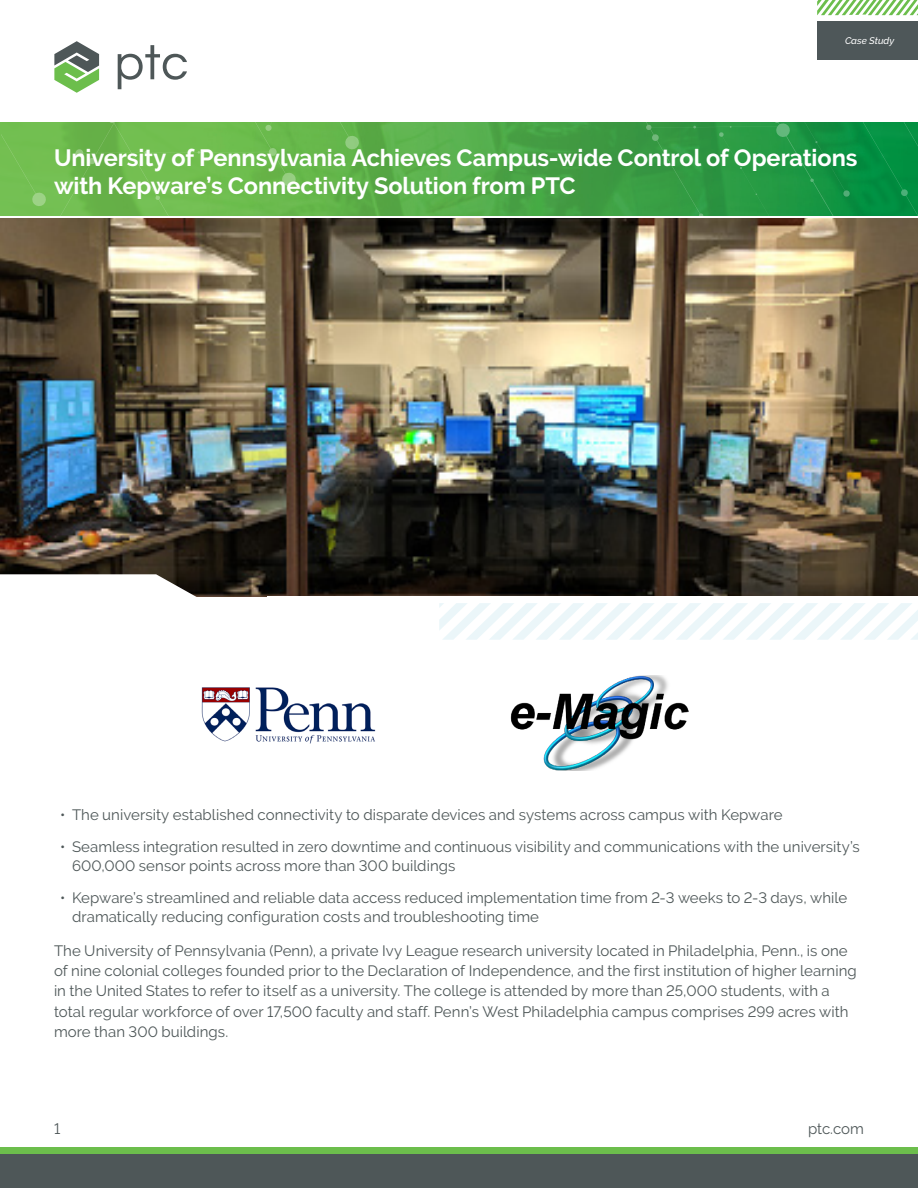
<style>
.page{position:relative;width:918px;height:1188px;background:#fff}
.page>*{position:absolute;margin:0;border:0;box-sizing:border-box;transform-origin:0 0}
._1__Headline{font:700 23.55px/28.2px "PTC Raleway";letter-spacing:-.005em;color:#fff}
._4__Text_Body{font:15px/20.2px "PTC Raleway";letter-spacing:.005em;color:#4e5758}
.t1{font:italic 500 9.6px "PTC Raleway";color:#fff}
</style>
<div class="page">
<div style="left:0;top:1154px;width:918px;height:34px;background:#4e5758"></div>
<div style="left:0;top:1147px;width:918px;height:7px;background:#6cbe4c"></div>
<div style="left:817px;top:21px;width:101px;height:39px;background:#4e5759"></div>
<img style="left:0;top:122px;width:483px;height:93px">
<svg style="left:483px;top:122px;width:435px;height:97px;background:#319b47"></svg>
<svg style="left:817px;top:0;width:101px;height:15px"></svg>
<svg style="left:1px;top:41px;width:359px;height:178px"></svg>
<img style="left:0;top:219px;width:918px;height:377px">
<svg style="left:0;top:574px;width:288px;height:23px"></svg>
<svg style="left:439px;top:603px;width:479px;height:37px"></svg>
<img style="left:510px;top:676px;width:179px;height:94px">
<img style="left:201px;top:687px;width:175px;height:57px">
<p class="t1" style="left:845px;top:35px;width:51px">Case Study</p>
<p class="_1__Headline" style="left:54px;top:143px;width:805px">University of Pennsylvania Achieves Campus-wide Control of Operations with Kepware’s Connectivity Solution from PTC</p>
<p class="_4__Text_Body" style="left:60px;top:805px;width:724px">• The university established connectivity to disparate devices and systems across campus with Kepware</p>
<p class="_4__Text_Body" style="left:72px;top:838px;width:789px;line-height:18.8px;text-indent:-12px">• Seamless integration resulted in zero downtime and continuous visibility and communications with the university’s<br>600,000 sensor points across more than 300 buildings</p>
<p class="_4__Text_Body" style="left:72px;top:889px;width:777px;line-height:18.8px;text-indent:-12px">• Kepware’s streamlined and reliable data access reduced implementation time from 2-3 weeks to 2-3 days, while dramatically reducing configuration costs and troubleshooting time</p>
<p class="_4__Text_Body" style="left:54px;top:941px;width:804px">The University of Pennsylvania (Penn), a private Ivy League research university located in Philadelphia, Penn., is one of nine colonial colleges founded prior to the Declaration of Independence, and the first institution of higher learning in the United States to refer to itself as a university. The college is attended by more than 25,000 students, with a total regular workforce of over 17,500 faculty and staff. Penn’s West Philadelphia campus comprises 299 acres with more than 300 buildings.</p>
<p class="_4__Text_Body" style="left:54px;top:1118px;width:8px">1</p>
<p class="_4__Text_Body" style="left:808px;top:1118px;width:57px">ptc.com</p>
</div>
